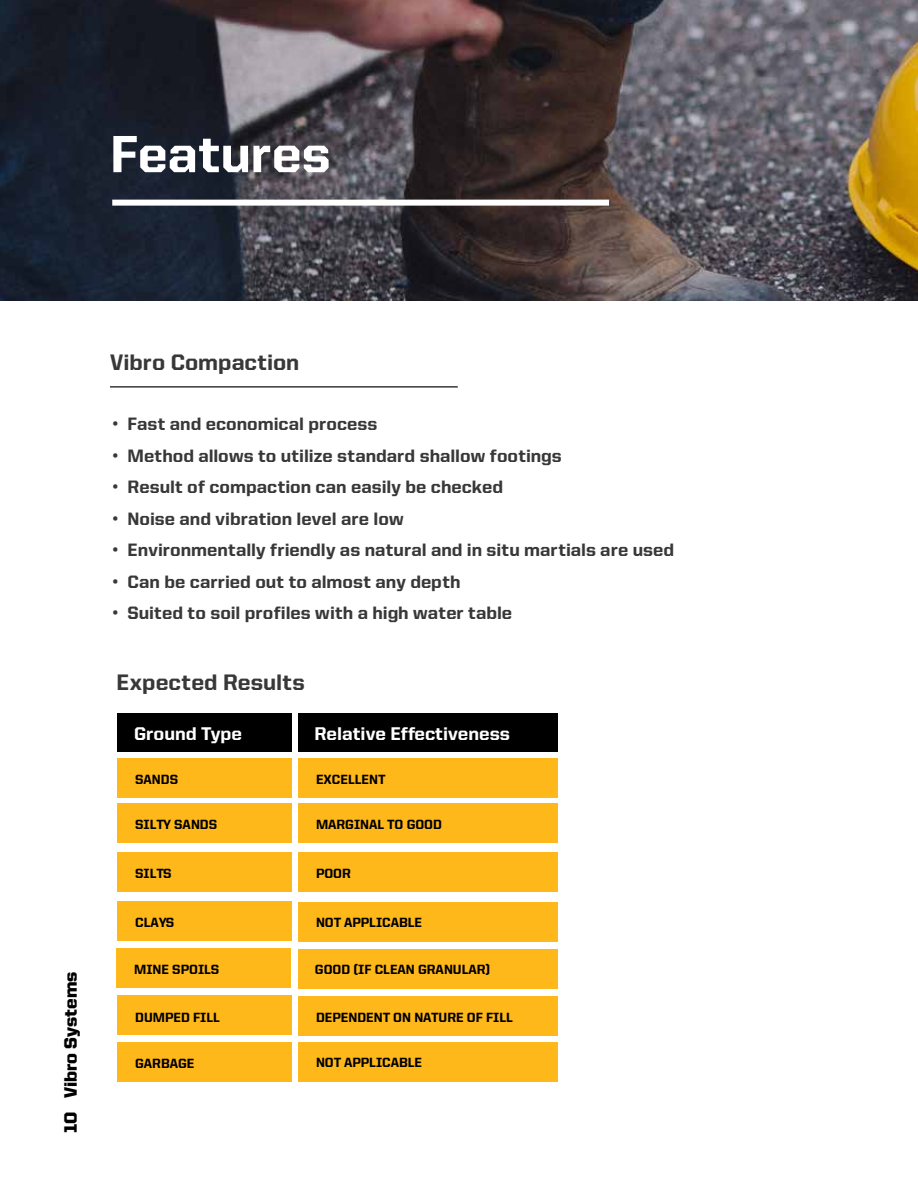
<style>
.page{position:relative;width:918px;height:1188px;background:#fff}
.page>*{position:absolute;margin:0;border:0;box-sizing:border-box;transform-origin:0 0}
.t1{font:800 52.5px "United Sans Reg";color:#fff}
.t2{font:800 22.5px "United Sans Reg";color:#383839}
.t3{font:800 18.45px "United Sans Reg";color:#fff}
.t4{font:800 18px "United Sans Reg";color:#383839}
.t5{font:900 18px "United Sans Reg";color:#000}
.t6{font:800 13.35px "United Sans Reg";color:#000}
.s1{font-family:"Roboto";font-weight:700}
</style>
<div class="page">
<img style="left:0;top:0;width:918px;height:300px">
<hr style="left:110px;top:386px;width:348px;height:2px;background:#383839">
<div style="left:117px;top:758px;width:174px;height:39px;background:#ffb81a"></div>
<div style="left:117px;top:713px;width:174px;height:39px;background:#000"></div>
<div style="left:117px;top:803px;width:174px;height:40px;background:#ffb81a"></div>
<div style="left:117px;top:902px;width:174px;height:39px;background:#ffb81a"></div>
<div style="left:117px;top:949px;width:174px;height:39px;background:#ffb81a"></div>
<div style="left:298px;top:758px;width:260px;height:40px;background:#ffb81a"></div>
<div style="left:298px;top:713px;width:260px;height:39px;background:#000"></div>
<div style="left:298px;top:804px;width:260px;height:39px;background:#ffb81a"></div>
<div style="left:298px;top:902px;width:260px;height:39px;background:#ffb81a"></div>
<div style="left:298px;top:949px;width:260px;height:39px;background:#ffb81a"></div>
<div style="left:117px;top:996px;width:174px;height:39px;background:#ffb81a"></div>
<div style="left:117px;top:1042px;width:174px;height:39px;background:#ffb81a"></div>
<div style="left:298px;top:996px;width:260px;height:39px;background:#ffb81a"></div>
<div style="left:298px;top:1042px;width:260px;height:39px;background:#ffb81a"></div>
<div style="left:117px;top:853px;width:174px;height:39px;background:#ffb81a"></div>
<div style="left:298px;top:853px;width:260px;height:39px;background:#ffb81a"></div>
<div style="left:112px;top:200px;width:497px;height:6px;background:#fff"></div>
<h1 class="t1" style="left:110px;top:131px;width:222px">Features</h1>
<p class="t5" style="left:63px;top:1133px;width:163px;rotate:-90deg">10 Vibro Systems</p>
<p class="t2" style="left:110px;top:353px;width:191px">Vibro Compaction</p>
<p class="t4" style="left:112px;top:416px;width:267px"><span class="s1">•</span> Fast and economical process</p>
<p class="t4" style="left:112px;top:448px;width:451px"><span class="s1">•</span> Method allows to utilize standard shallow footings</p>
<p class="t4" style="left:112px;top:479px;width:392px"><span class="s1">•</span> Result of compaction can easily be checked</p>
<p class="t4" style="left:112px;top:511px;width:293px"><span class="s1">•</span> Noise and vibration level are low</p>
<p class="t4" style="left:112px;top:542px;width:564px"><span class="s1">•</span> Environmentally friendly as natural and in situ martials are used</p>
<p class="t4" style="left:112px;top:574px;width:350px"><span class="s1">•</span> Can be carried out to almost any depth</p>
<p class="t4" style="left:112px;top:605px;width:402px"><span class="s1">•</span> Suited to soil profiles with a high water table</p>
<p class="t2" style="left:117px;top:673px;width:190px">Expected Results</p>
<p class="t3" style="left:134px;top:726px;width:110px">Ground Type</p>
<p class="t6" style="left:135px;top:773px;width:44px">SANDS</p>
<p class="t6" style="left:135px;top:819px;width:83px">SILTY SANDS</p>
<p class="t3" style="left:314px;top:725px;width:197px">Relative Effectiveness</p>
<p class="t6" style="left:316px;top:773px;width:71px">EXCELLENT</p>
<p class="t6" style="left:316px;top:819px;width:127px">MARGINAL TO GOOD</p>
<p class="t6" style="left:135px;top:868px;width:38px">SILTS</p>
<p class="t6" style="left:316px;top:868px;width:36px">POOR</p>
<p class="t6" style="left:135px;top:917px;width:41px">CLAYS</p>
<p class="t6" style="left:134px;top:964px;width:87px">MINE SPOILS</p>
<p class="t6" style="left:135px;top:1011px;width:86px">DUMPED FILL</p>
<p class="t6" style="left:135px;top:1057px;width:61px">GARBAGE</p>
<p class="t6" style="left:316px;top:917px;width:108px">NOT APPLICABLE</p>
<p class="t6" style="left:315px;top:964px;width:177px">GOOD (IF CLEAN GRANULAR)</p>
<p class="t6" style="left:316px;top:1011px;width:198px">DEPENDENT ON NATURE OF FILL</p>
<p class="t6" style="left:316px;top:1056px;width:108px">NOT APPLICABLE</p>
</div>
